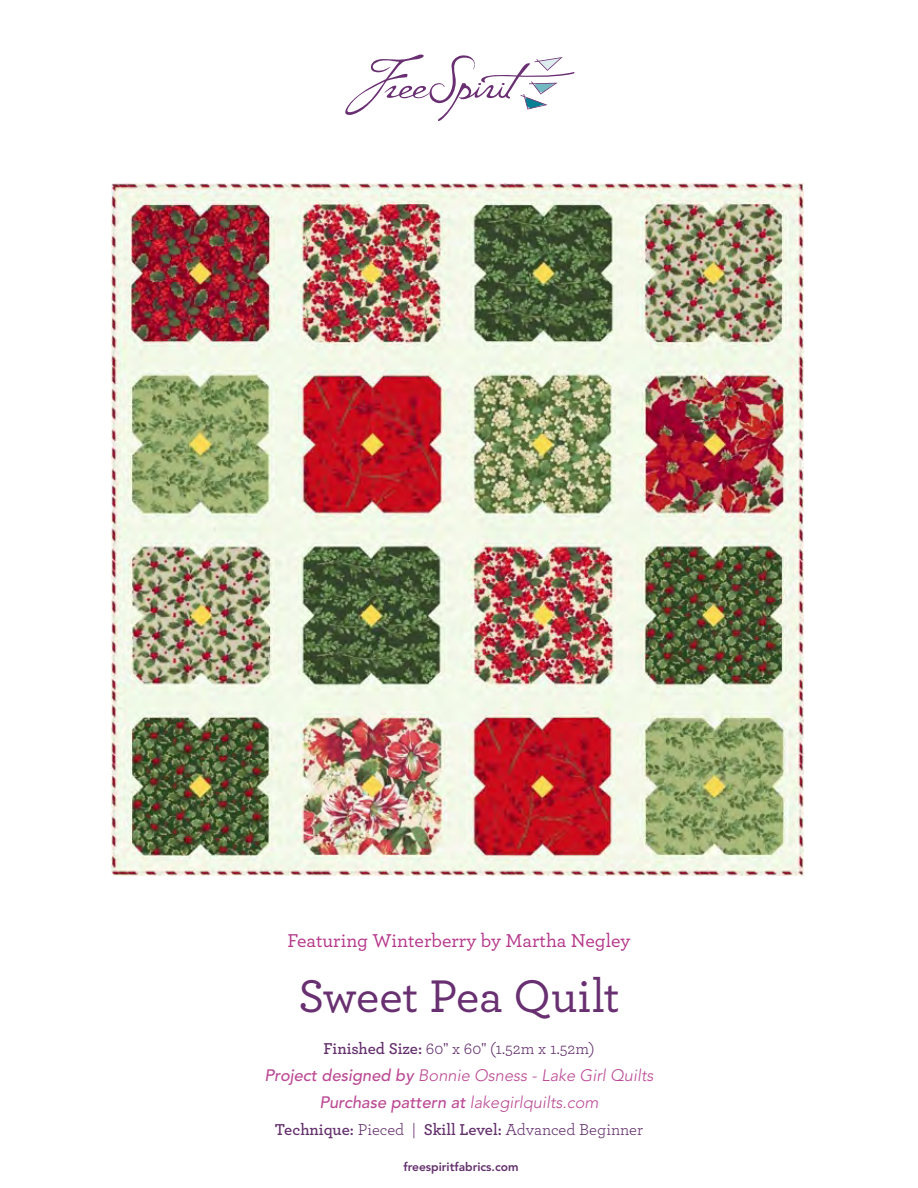
<style>
.page{position:relative;width:918px;height:1188px;background:#fff}
.page>*{position:absolute;margin:0;border:0;box-sizing:border-box;transform-origin:0 0}
.Pattern_Name{font:500 48px "Archer";letter-spacing:-.005em;color:#682f71}
.Featuring_Hot_pink_color{font:500 19.5px "Archer";color:#b5368a}
.Tech_Edited_by{font:italic 300 16.5px "Avenir LT Std";color:#bc4a95}
.CHART_headers{font:16.5px "Archer";color:#632f6c}
.t1{font:800 12px "Avenir LT Std";color:#632f6c}
.s1{font-weight:600}
.s2{font-weight:500}
</style>
<div class="page">
<svg style="left:345px;top:54px;width:230px;height:67px"></svg>
<img style="left:111px;top:183px;width:693px;height:692px">
<p class="Featuring_Hot_pink_color" style="left:288px;top:927px;width:344px">Featuring Winterberry by Martha Negley</p>
<p class="Pattern_Name" style="left:298px;top:962px;width:323px">Sweet Pea Quilt</p>
<p class="CHART_headers" style="left:323px;top:1037px;width:273px"><span class="s1">Finished Size:</span> 60" x 60" (1.52m x 1.52m)</p>
<p class="Tech_Edited_by" style="left:264px;top:1065px;width:391px"><span class="s2">Project designed by</span> Bonnie Osness - Lake Girl Quilts</p>
<p class="Tech_Edited_by" style="left:319px;top:1092px;width:281px"><span class="s2">Purchase pattern at</span> lakegirlquilts.com</p>
<p class="CHART_headers" style="left:275px;top:1118px;width:370px"><span class="s1">Technique:</span> Pieced | <span class="s1">Skill Level:</span> Advanced Beginner</p>
<p class="t1" style="left:404px;top:1160px;width:117px">freespiritfabrics.com</p>
</div>
